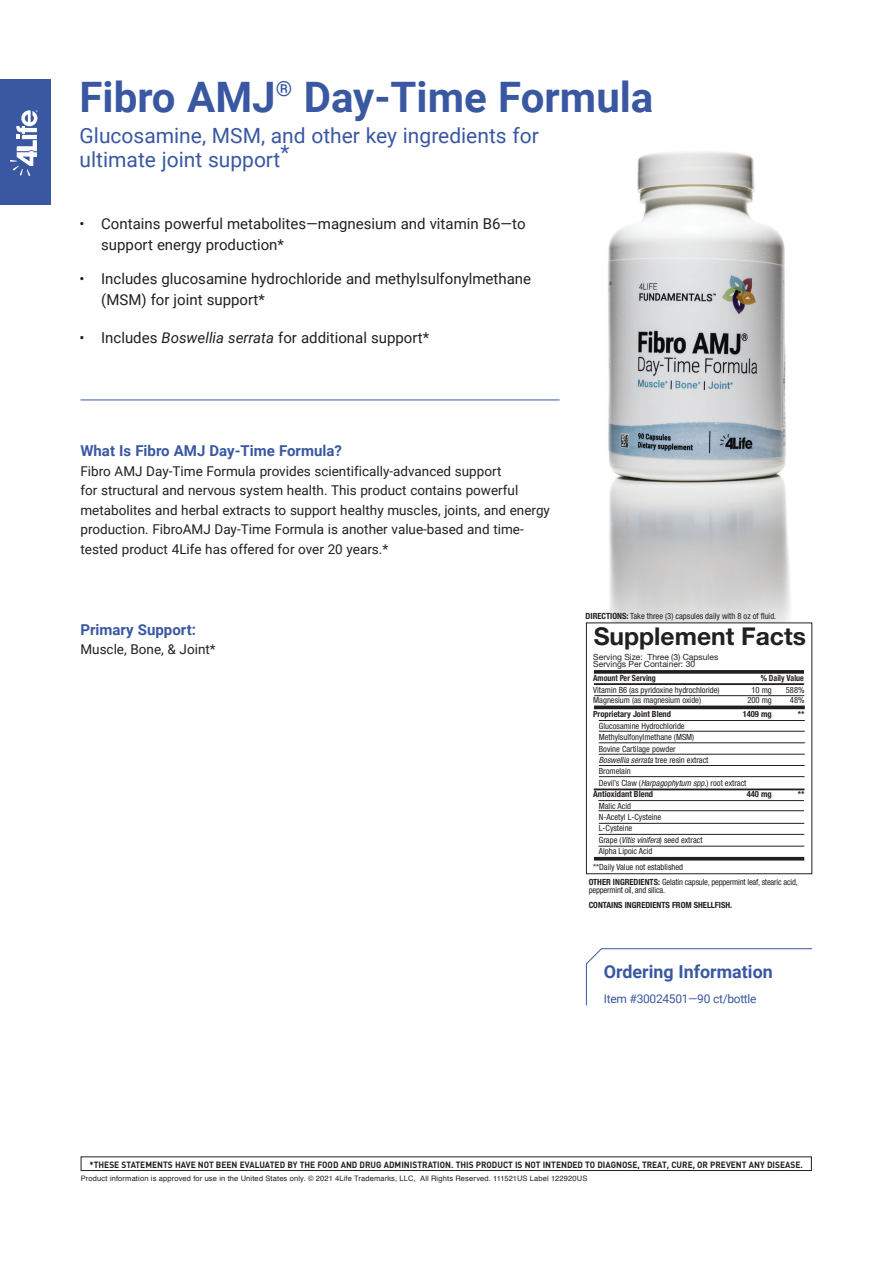
<style>
.page{position:relative;width:893px;height:1263px;background:#fff}
.page>*{position:absolute;margin:0;border:0;box-sizing:border-box;transform-origin:0 0}
.t1{font:700 42px "Roboto";color:#3a58a2}
.t2{font:700 24.6px "Helvetica Neue LT Std";color:#231f20}
.t3{font:21px/24px "Roboto";color:#3a58a2}
.t4{font:700 17.85px "Roboto";color:#3a58a2}
.t5{font:15px/21px "Roboto";color:#231f20}
.t6{font:700 15px "Roboto";color:#3a58a2}
.t7{font:13.5px/19.5px "Roboto";color:#231f20}
.t8{font:12px "Roboto";letter-spacing:-.025em;color:#3a58a2}
.t9{font:700 9px "DIN";color:#231f20;scale:.93 1}
.t10{font:condensed 8.55px/11.4px "Helvetica Neue LT Std";color:#231f20}
.t11{font:700 condensed 8.55px "Helvetica Neue LT Std";color:#231f20}
.t12{font:condensed 8.55px/7.9px "Helvetica Neue LT Std";letter-spacing:-.02em;color:#231f20}
.t13{font:8.55px/7.5px "Helvetica Neue LT Std";color:#231f20}
.t14{font:italic condensed 8.55px "Helvetica Neue LT Std";color:#231f20}
.t15{font:700 condensed 8.55px "Helvetica Neue LT Std";color:#231f20;scale:.93 1}
.t16{font:7.5px "Helvetica";letter-spacing:.02em;color:#231f20}
.s1{font-style:italic}
.s2{font-weight:700}
.s3{font-style:normal}
</style>
<div class="page">
<img style="left:585px;top:151px;width:228px;height:525px">
<svg style="left:586px;top:948px;width:226px;height:58px"></svg>
<div style="left:81px;top:1157px;width:730px;height:14px;border:1px solid #231f20"></div>
<div style="left:586px;top:623px;width:226px;height:251px;background:#fff"></div>
<div style="left:586px;top:622px;width:226px;height:252px;border:1px solid #231f20"></div>
<hr style="left:594px;top:683px;width:210px;height:2px;background:#231f20">
<svg style="left:594px;top:670px;width:210px;height:4px"></svg>
<hr style="left:594px;top:695px;width:210px;height:1px;background:#231f20">
<svg style="left:594px;top:705px;width:211px;height:4px"></svg>
<hr style="left:599px;top:731px;width:206px;height:1px;background:#231f20">
<hr style="left:599px;top:720px;width:206px;height:1px;background:#231f20">
<hr style="left:599px;top:742px;width:206px;height:1px;background:#231f20">
<hr style="left:599px;top:754px;width:206px;height:1px;background:#231f20">
<hr style="left:599px;top:765px;width:205px;height:1px;background:#231f20">
<hr style="left:599px;top:776px;width:205px;height:1px;background:#231f20">
<hr style="left:594px;top:788px;width:210px;height:2px;background:#231f20">
<hr style="left:598px;top:810px;width:206px;height:1px;background:#231f20">
<hr style="left:598px;top:800px;width:206px;height:1px;background:#231f20">
<hr style="left:599px;top:823px;width:205px;height:1px;background:#231f20">
<hr style="left:599px;top:834px;width:205px;height:1px;background:#231f20">
<hr style="left:598px;top:846px;width:206px;height:1px;background:#231f20">
<hr style="left:594px;top:857px;width:210px;height:3px;background:#231f20">
<hr style="left:80px;top:400px;width:480px;height:1px;background:#3a58a2">
<div style="left:0;top:80px;width:50px;height:125px;background:#3a58a2"></div>
<svg style="left:10px;top:110px;width:28px;height:66px"></svg>
<h1 class="t1" style="left:80px;top:68px;width:575px">Fibro AMJ<sup>®</sup> Day-Time Formula</h1>
<h3 class="t3" style="left:80px;top:123px;width:461px">Glucosamine, MSM, and other key ingredients for ultimate joint support*</h3>
<h3 class="t5" style="left:101px;top:212px;width:426px;text-indent:-22px">• Contains powerful metabolites—magnesium and vitamin B6—to support energy production*</h3>
<h3 class="t5" style="left:101px;top:268px;width:431px;text-indent:-22px">• Includes glucosamine hydrochloride and methylsulfonylmethane (MSM) for joint support*</h3>
<h3 class="t5" style="left:80px;top:326px;width:351px">• Includes <span class="s1">Boswellia serrata</span> for additional support*</h3>
<h3 class="t6" style="left:80px;top:441px;width:263px">What Is Fibro AMJ Day-Time Formula?</h3>
<p class="t7" style="left:80px;top:461px;width:471px">Fibro AMJ Day-Time Formula provides scientifically-advanced support<br>for structural and nervous system health. This product contains powerful metabolites and herbal extracts to support healthy muscles, joints, and energy production. FibroAMJ Day-Time Formula is another value-based and time&shy;tested product 4Life has offered for over 20 years.*</p>
<h3 class="t6" style="left:80px;top:619px;width:117px">Primary Support:</h3>
<h3 class="t7" style="left:80px;top:639px;width:137px">Muscle, Bone, &amp; Joint*</h3>
<p class="t10" style="left:586px;top:610px;width:192px"><span class="s2">DIRECTIONS:</span> Take three (3) capsules daily with 8 oz of fluid.</p>
<p class="t13" style="left:593px;top:653px;width:127px">Serving Size: Three (3) Capsules<br>Servings Per Container: 30</p>
<h2 class="t2" style="left:594px;top:621px;width:214px">Supplement Facts</h2>
<p class="t15" style="left:593px;top:673px;width:69px">Amount Per Serving</p>
<p class="t15" style="left:761px;top:673px;width:48px">% Daily Value</p>
<p class="t10" style="left:593px;top:684px;width:128px">Vitamin B6 (as pyridoxine hydrochloride)</p>
<p class="t10" style="left:751px;top:684px;width:22px">10 mg</p>
<p class="t10" style="left:786px;top:684px;width:20px">588%</p>
<p class="t10" style="left:593px;top:694px;width:109px">Magnesium (as magnesium oxide)</p>
<p class="t10" style="left:747px;top:694px;width:26px">200 mg</p>
<p class="t10" style="left:790px;top:694px;width:16px">48%</p>
<p class="t11" style="left:593px;top:709px;width:79px">Proprietary Joint Blend</p>
<p class="t11" style="left:743px;top:709px;width:31px">1409 mg</p>
<p class="t11" style="left:798px;top:709px;width:8px">**</p>
<p class="t10" style="left:599px;top:720px;width:87px">Glucosamine Hydrochloride</p>
<p class="t10" style="left:599px;top:731px;width:97px">Methylsulfonylmethane (MSM)</p>
<p class="t10" style="left:599px;top:743px;width:78px">Bovine Cartilage powder</p>
<p class="t14" style="left:599px;top:755px;width:111px">Boswellia serrata <span class="s3">tree resin extract</span></p>
<p class="t10" style="left:599px;top:765px;width:33px">Bromelain</p>
<p class="t10" style="left:599px;top:777px;width:149px">Devil’s Claw (<span class="s1">Harpagophytum spp.</span>) root extract</p>
<p class="t11" style="left:593px;top:789px;width:62px">Antioxidant Blend</p>
<p class="t11" style="left:747px;top:789px;width:27px">440 mg</p>
<p class="t11" style="left:798px;top:789px;width:8px">**</p>
<p class="t10" style="left:599px;top:800px;width:105px">Malic Acid<br>N-Acetyl L-Cysteine<br>L-Cysteine<br>Grape (<span class="s1">Vitis vinifera</span>) seed extract<br>Alpha Lipoic Acid</p>
<p class="t10" style="left:593px;top:861px;width:91px">**Daily Value not established</p>
<p class="t12" style="left:589px;top:878px;width:211px"><span class="s2">OTHER INGREDIENTS:</span> Gelatin capsule, peppermint leaf, stearic acid, peppermint oil, and silica.</p>
<p class="t11" style="left:589px;top:900px;width:145px">CONTAINS INGREDIENTS FROM SHELLFISH.</p>
<h3 class="t4" style="left:604px;top:959px;width:170px">Ordering Information</h3>
<h3 class="t8" style="left:604px;top:990px;width:154px">Item #30024501—90 ct/bottle</h3>
<p class="t9" style="left:90px;top:1158px;width:768px">*THESE STATEMENTS HAVE NOT BEEN EVALUATED BY THE FOOD AND DRUG ADMINISTRATION. THIS PRODUCT IS NOT INTENDED TO DIAGNOSE, TREAT, CURE, OR PREVENT ANY DISEASE.</p>
<p class="t16" style="left:81px;top:1173px;width:508px">Product information is approved for use in the United States only. © 2021 4Life Trademarks, LLC, All Rights Reserved. 111521US Label 122920US</p>
</div>
